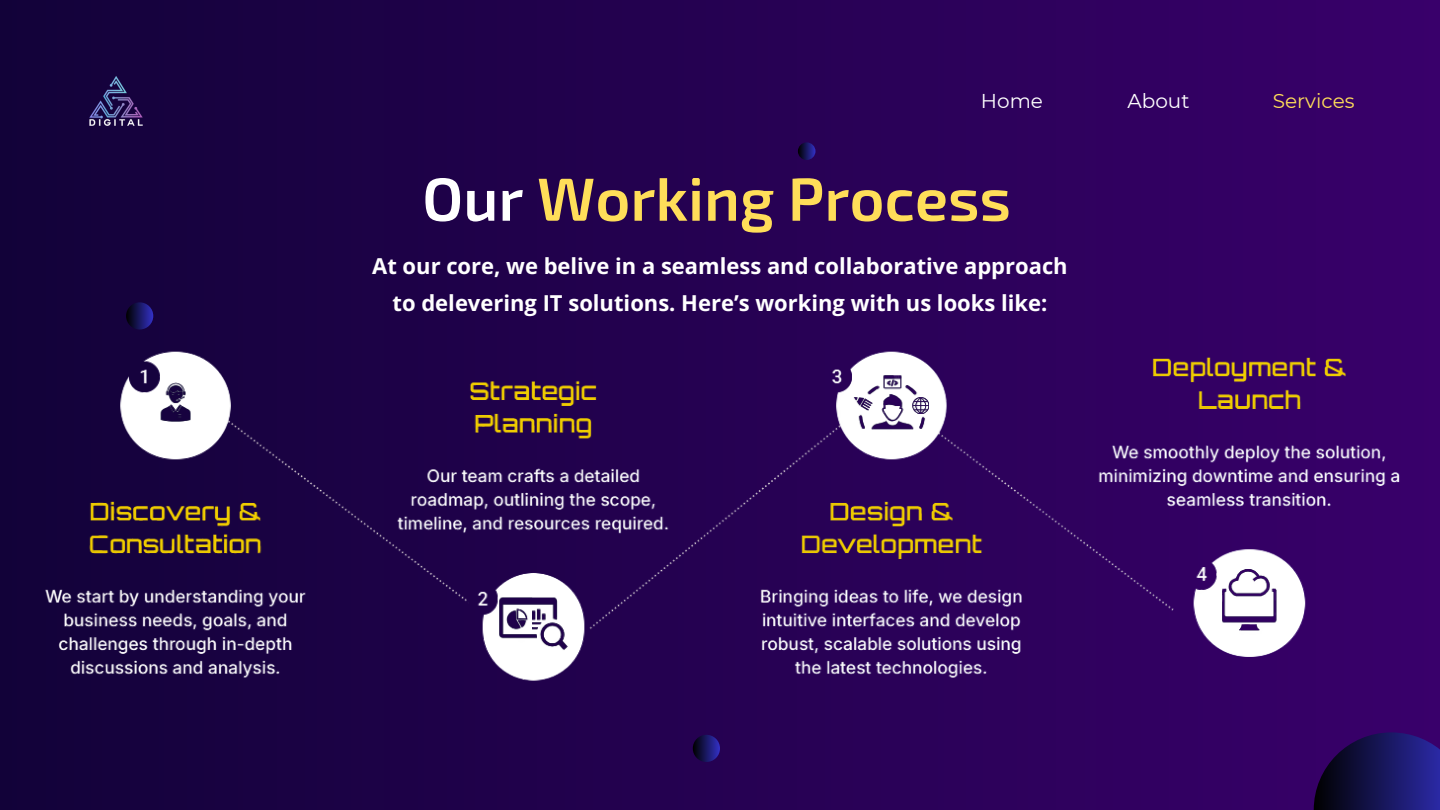
<style>
.page{position:relative;width:1440px;height:810px;background:#fff}
.page>*{position:absolute;margin:0;border:0;box-sizing:border-box;transform-origin:0 0}
.t1{font:600 60.8px "Exo 2";color:#ffde59}
.t2{font:700 22px/36.8px "Open Sans";color:#fff;text-align:center}
.t3{font:20px "Montserrat";color:#fff}
.t4{font:20px "Montserrat";color:#ffde59}
.s1{color:#fff}
</style>
<div class="page">
<div style="left:0;top:0;width:1440px;height:810px;background:linear-gradient(to right,#120239,#39006b)"></div>
<svg style="left:798px;top:142px;width:17px;height:18px"></svg>
<svg style="left:693px;top:735px;width:27px;height:27px"></svg>
<svg style="left:126px;top:302px;width:27px;height:28px"></svg>
<svg style="left:1314px;top:733px;width:126px;height:77px"></svg>
<img style="left:78px;top:64px;width:75px;height:75px">
<img style="left:0;top:326px;width:1440px;height:407px">
<p class="t3" style="left:981px;top:89px;width:64px">Home</p>
<p class="t3" style="left:1127px;top:89px;width:63px">About</p>
<h1 class="t4" style="left:1273px;top:89px;width:83px">Services</h1>
<p class="t1" style="left:422px;top:160px;width:590px"><span class="s1">Our</span> Working Process</p>
<p class="t2" style="left:372px;top:247px;width:697px">At our core, we belive in a seamless and collaborative approach to delevering IT solutions. Here’s working with us looks like:</p>
</div>
